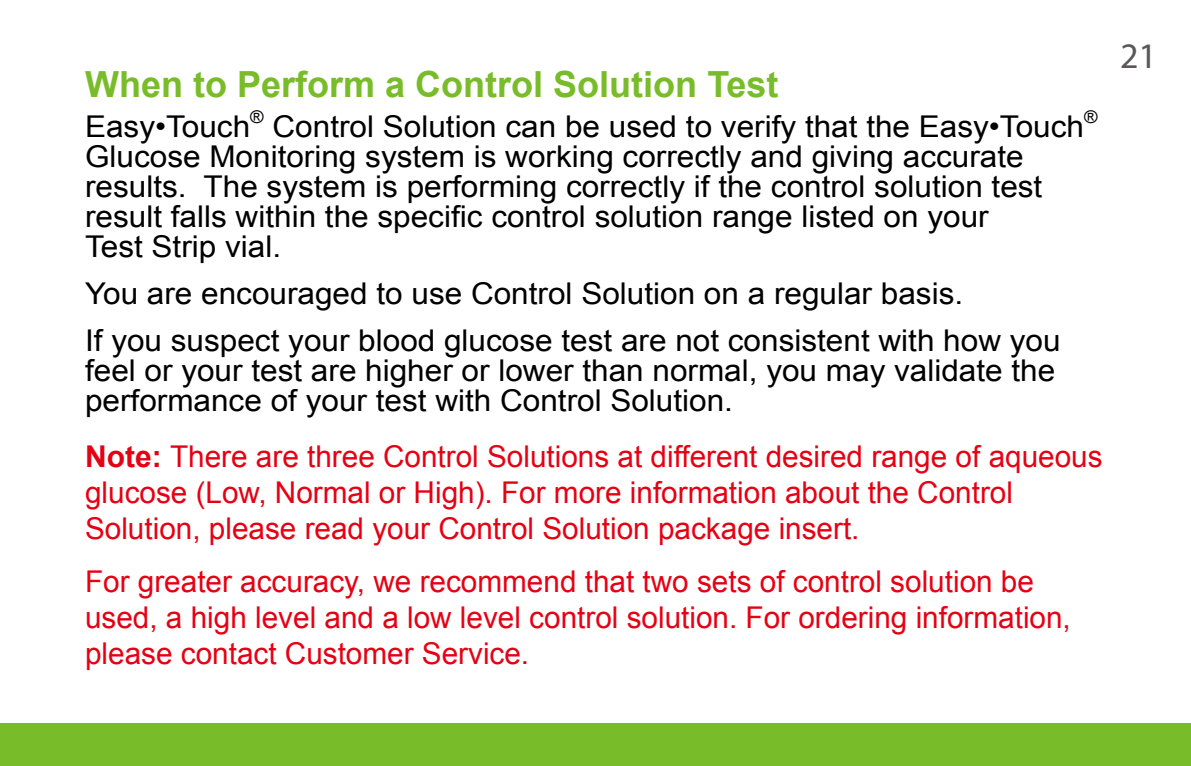
<style>
.page{position:relative;width:1191px;height:766px;background:#fff}
.page>*{position:absolute;margin:0;border:0;box-sizing:border-box;transform-origin:0 0}
.t1{font:700 36px "Arial";color:#79bc29}
.t2{font:36px "Myriad Pro";color:#5a5757}
.t3{font:30px/30px "Arial";color:#000;scale:1.05 1}
.t4{font:30px/36px "Arial";color:#e60013}
.t5{font:17.4px "Arial";color:#000;scale:1.05 1}
.s1{font-weight:700}
</style>
<div class="page">
<div style="left:0;top:723px;width:1191px;height:42px;background:#79bc29"></div>
<p class="t1" style="left:85px;top:60px;width:695px">When to Perform a Control Solution Test</p>
<p class="t3" style="left:85px;top:112px;width:159px">Easy•Touch</p>
<p class="t5" style="left:250px;top:105px;width:14px">®</p>
<p class="t3" style="left:272px;top:112px;width:774px">Control Solution can be used to verify that the Easy•Touch</p>
<p class="t5" style="left:1084px;top:105px;width:14px">®</p>
<p class="t3" style="left:85px;top:142px;width:913px">Glucose Monitoring system is working correctly and giving accurate results. The system is performing correctly if the control solution test result falls within the specific control solution range listed on your Test Strip vial.</p>
<p class="t3" style="left:85px;top:270px;width:930px;line-height:47.1px">You are encouraged to use Control Solution on a regular basis.<br>If you suspect your blood glucose test are not consistent with how you</p>
<p class="t3" style="left:85px;top:356px;width:925px">feel or your test are higher or lower than normal, you may validate the performance of your test with Control Solution.</p>
<p class="t4" style="left:85px;top:438px;width:1019px"><span class="s1">Note:</span> There are three Control Solutions at different desired range of aqueous glucose (Low, Normal or High). For more information about the Control<br>Solution, please read your Control Solution package insert.</p>
<p class="t4" style="left:85px;top:563px;width:987px">For greater accuracy, we recommend that two sets of control solution be used, a high level and a low level control solution. For ordering information, please contact Customer Service.</p>
<p class="t2" style="left:1120px;top:34px;width:38px">21</p>
</div>
